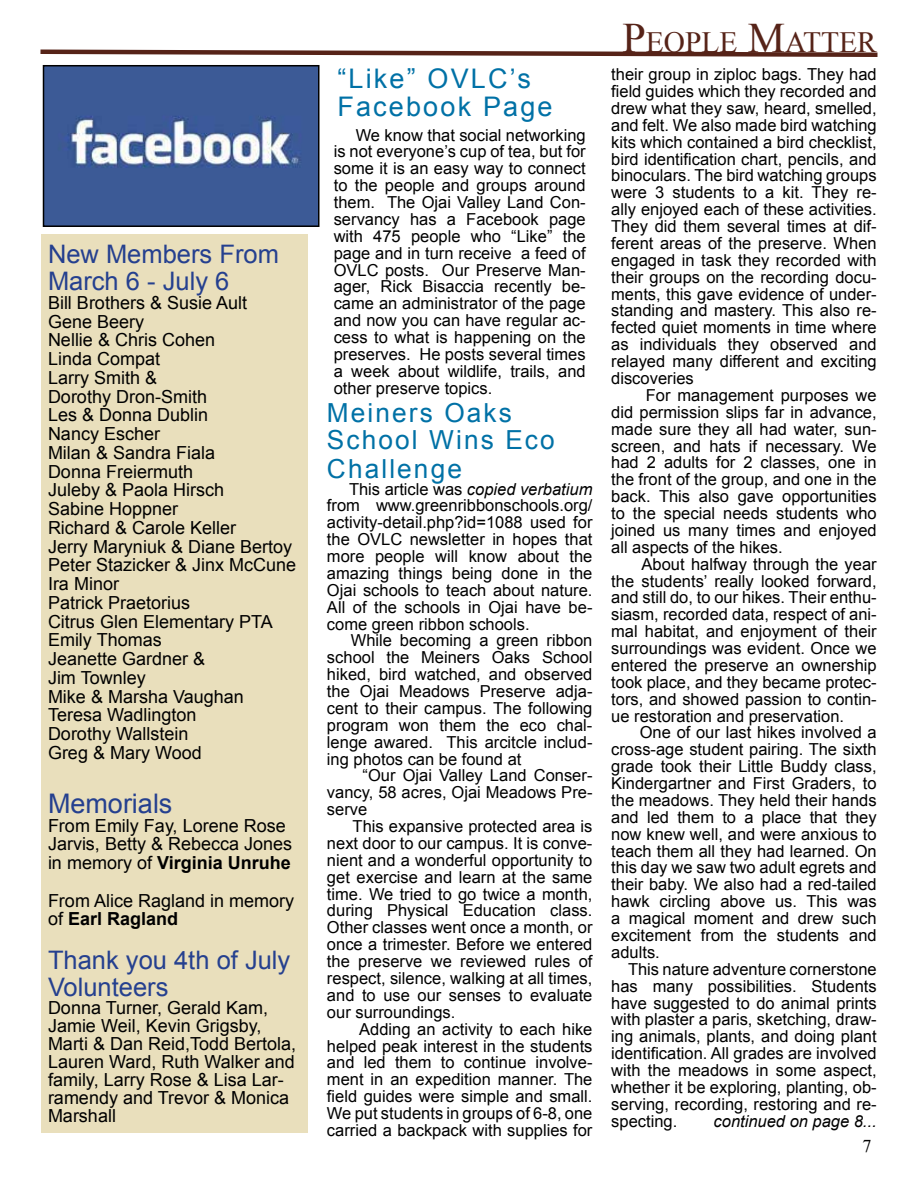
<style>
.page{position:relative;width:918px;height:1188px;background:#fff}
.page>*{position:absolute;margin:0;border:0;box-sizing:border-box;transform-origin:0 0}
.t1{font:29.4px "Times New Roman";color:#562318}
.t2{font:27px/28.5px "Arial";letter-spacing:.08em;color:#0071a6}
.t3{font:27px "Arial";color:#25408f}
.t4{font:26.25px/27.8px "Arial";letter-spacing:.08em;color:#0071a6}
.t5{font:25.5px/27px "Arial";color:#25408f}
.t6{font:18px/18.8px "Arial";color:#000}
.t7{font:18px "Times New Roman";color:#000}
.t8{font:16.5px/17px "Arial";color:#000;text-align:justify}
.t9{font:italic 16.5px "Arial";color:#000}
.s1{font-weight:700}
.s2{font-style:italic}
.s3{font-size:42px}
</style>
<div class="page">
<div style="left:41px;top:235px;width:267px;height:898px;background:#e9dfbc"></div>
<img style="left:46px;top:68px;width:271px;height:156px">
<div style="left:43px;top:65px;width:277px;height:162px;border:2px solid #000"></div>
<svg style="left:40px;top:49px;width:838px;height:8px"></svg>
<h3 class="t5" style="left:48px;top:241px;width:232px">New Members From<br>March 6 - July 6</h3>
<p class="t6" style="left:48px;top:293px;width:250px">Bill Brothers &amp; Susie Ault<br>Gene Beery<br>Nellie &amp; Chris Cohen<br>Linda Compat<br>Larry Smith &amp;<br>Dorothy Dron-Smith<br>Les &amp; Donna Dublin<br>Nancy Escher<br>Milan &amp; Sandra Fiala<br>Donna Freiermuth<br>Juleby &amp; Paola Hirsch<br>Sabine Hoppner<br>Richard &amp; Carole Keller<br>Jerry Maryniuk &amp; Diane Bertoy<br>Peter Stazicker &amp; Jinx McCune<br>Ira Minor<br>Patrick Praetorius<br>Citrus Glen Elementary PTA<br>Emily Thomas<br>Jeanette Gardner &amp;<br>Jim Townley<br>Mike &amp; Marsha Vaughan<br>Teresa Wadlington<br>Dorothy Wallstein<br>Greg &amp; Mary Wood</p>
<h2 class="t3" style="left:48px;top:786px;width:126px">Memorials</h2>
<p class="t6" style="left:48px;top:816px;width:246px">From Emily Fay, Lorene Rose<br>Jarvis, Betty &amp; Rebecca Jones in memory of <span class="s1">Virginia Unruhe</span></p>
<p class="t6" style="left:48px;top:891px;width:248px">From Alice Ragland in memory of <span class="s1">Earl Ragland</span></p>
<h3 class="t5" style="left:48px;top:947px;width:244px">Thank you 4th of July<br>Volunteers</h3>
<p class="t6" style="left:48px;top:999px;width:250px;line-height:18px">Donna Turner, Gerald Kam,<br>Jamie Weil, Kevin Grigsby,<br>Marti &amp; Dan Reid,Todd Bertola,<br>Lauren Ward, Ruth Walker and family, Larry Rose &amp; Lisa Lar&shy;ramendy and Trevor &amp; Monica<br>Marshall</p>
<h2 class="t2" style="left:337px;top:64px;width:217px">“Like” OVLC’s<br>Facebook Page</h2>
<p class="t8" style="left:334px;top:126px;width:254px;text-indent:22px">We know that social networking is not everyone’s cup of tea, but for some it is an easy way to connect to the people and groups around them. The Ojai Valley Land Con&shy;servancy has a Facebook page with 475 people who “Like” the page and in turn receive a feed of OVLC posts. Our Preserve Man&shy;ager, Rick Bisaccia recently be&shy;came an administrator of the page and now you can have regular ac&shy;cess to what is happening on the preserves. He posts several times a week about wildlife, trails, and other preserve topics.</p>
<h3 class="t4" style="left:327px;top:399px;width:229px">Meiners Oaks<br>School Wins Eco<br>Challenge</h3>
<p class="t8" style="left:327px;top:480px;width:267px;text-indent:22px">This article was <span class="s2">copied verbatium </span>from www.greenribbonschools.org/ activity-detail.php?id=1088 used for the OVLC newsletter in hopes that more people will know about the amazing things being done in the Ojai schools to teach about nature.<br>All of the schools in Ojai have be&shy;come green ribbon schools.</p>
<p class="t8" style="left:327px;top:632px;width:267px;text-indent:24px">While becoming a green ribbon school the Meiners Oaks School hiked, bird watched, and observed the Ojai Meadows Preserve adja&shy;cent to their campus. The following program won them the eco chal&shy;lenge awared. This arcitcle includ&shy;ing photos can be found at</p>
<p class="t8" style="left:327px;top:767px;width:267px;text-indent:36px">“Our Ojai Valley Land Conser&shy;vancy, 58 acres, Ojai Meadows Pre&shy;serve</p>
<p class="t8" style="left:327px;top:818px;width:267px;text-indent:26px">This expansive protected area is next door to our campus. It is conve&shy;nient and a wonderful opportunity to get exercise and learn at the same time. We tried to go twice a month, during Physical Education class.<br>Other classes went once a month, or once a trimester. Before we entered the preserve we reviewed rules of respect, silence, walking at all times, and to use our senses to evaluate our surroundings.</p>
<p class="t8" style="left:327px;top:1021px;width:267px;text-indent:32px">Adding an activity to each hike helped peak interest in the students and led them to continue involve&shy;ment in an expedition manner. The field guides were simple and small.<br>We put students in groups of 6-8, one carried a backpack with supplies for</p>
<h1 class="t1" style="left:622px;top:22px;width:256px"><span class="s3">P</span>EOPLE <span class="s3">M</span>ATTER</h1>
<p class="t8" style="left:611px;top:66px;width:267px">their group in ziploc bags. They had field guides which they recorded and drew what they saw, heard, smelled, and felt. We also made bird watching kits which contained a bird checklist, bird identification chart, pencils, and binoculars. The bird watching groups were 3 students to a kit. They re&shy;ally enjoyed each of these activities.<br>They did them several times at dif&shy;ferent areas of the preserve. When engaged in task they recorded with their groups on the recording docu&shy;ments, this gave evidence of under&shy;standing and mastery. This also re&shy;fected quiet moments in time where as individuals they observed and relayed many different and exciting discoveries</p>
<p class="t8" style="left:611px;top:387px;width:267px;text-indent:35px">For management purposes we did permission slips far in advance, made sure they all had water, sun&shy;screen, and hats if necessary. We had 2 adults for 2 classes, one in the front of the group, and one in the back. This also gave opportunities to the special needs students who joined us many times and enjoyed all aspects of the hikes.</p>
<p class="t8" style="left:611px;top:556px;width:267px;text-indent:30px">About halfway through the year the students’ really looked forward, and still do, to our hikes. Their enthu&shy;siasm, recorded data, respect of ani&shy;mal habitat, and enjoyment of their surroundings was evident. Once we entered the preserve an ownership took place, and they became protec&shy;tors, and showed passion to contin&shy;ue restoration and preservation.</p>
<p class="t8" style="left:611px;top:724px;width:267px;text-indent:29px">One of our last hikes involved a cross-age student pairing. The sixth grade took their Little Buddy class, Kindergartner and First Graders, to the meadows. They held their hands and led them to a place that they now knew well, and were anxious to teach them all they had learned. On this day we saw two adult egrets and their baby. We also had a red-tailed hawk circling above us. This was a magical moment and drew such excitement from the students and adults.</p>
<p class="t8" style="left:611px;top:961px;width:267px;text-indent:17px">This nature adventure cornerstone has many possibilities. Students have suggested to do animal prints with plaster a paris, sketching, draw&shy;ing animals, plants, and doing plant identification. All grades are involved with the meadows in some aspect, whether it be exploring, planting, ob&shy;serving, recording, restoring and re&shy;specting.</p>
<p class="t9" style="left:714px;top:1110px;width:165px">continued on page 8...</p>
<p class="t7" style="left:862px;top:1134px;width:10px">7</p>
</div>
